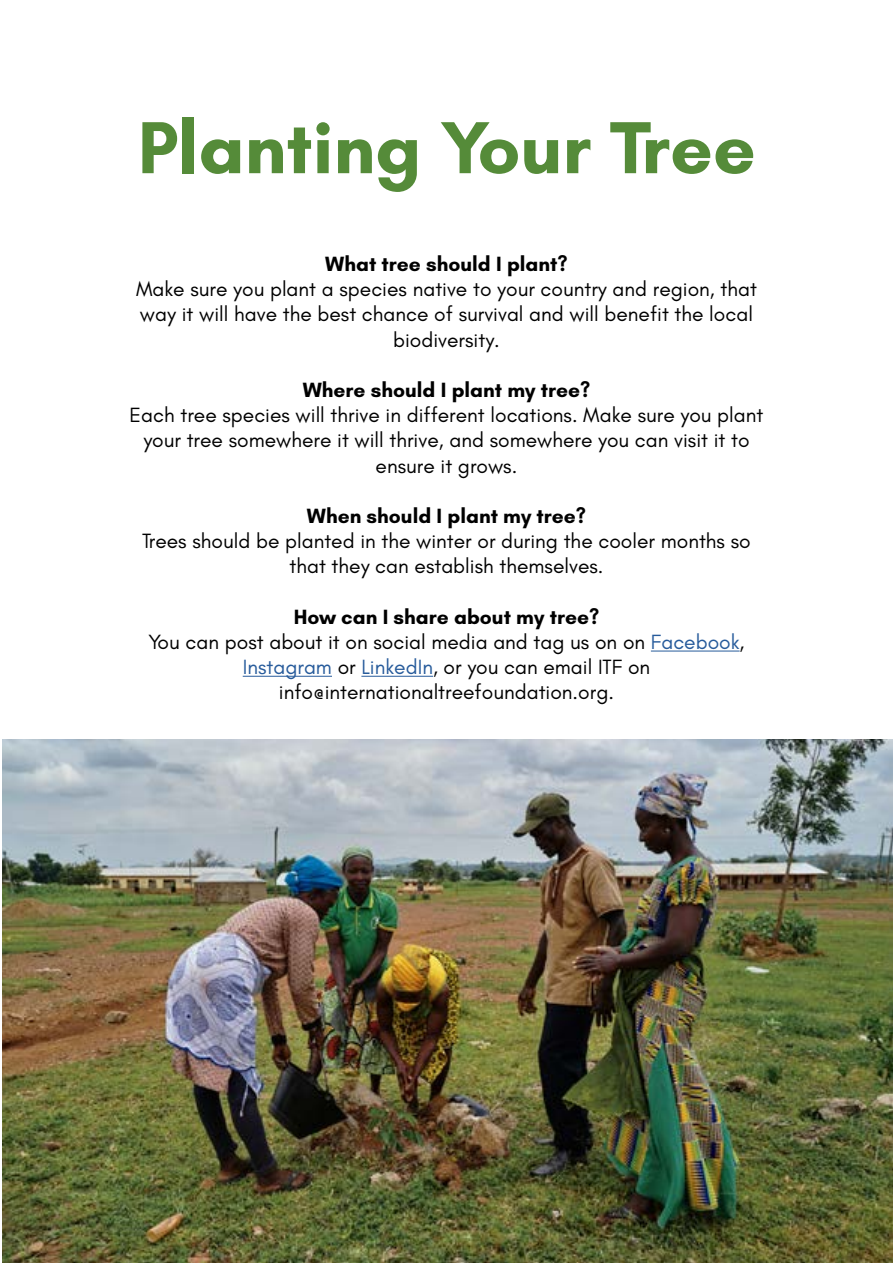
<style>
.page{position:relative;width:893px;height:1263px;background:#fff}
.page>*{position:absolute;margin:0;border:0;box-sizing:border-box;transform-origin:0 0}
.t1{font:700 75px "Glacial Indifference";color:#558b39}
.t2{font:21px/25.2px "Glacial Indifference";color:#000;text-align:center}
.t3{font:700 21px "Glacial Indifference";color:#000}
.s1{font-weight:700}
.s2{color:#275b9b}
</style>
<div class="page">
<hr style="left:651px;top:650px;width:89px;height:1px;background:#275b9b">
<hr style="left:243px;top:676px;width:89px;height:1px;background:#275b9b">
<hr style="left:361px;top:676px;width:72px;height:1px;background:#275b9b">
<img style="left:2px;top:740px;width:891px;height:523px">
<h1 class="t1" style="left:138px;top:101px;width:619px">Planting Your Tree</h1>
<p class="t3" style="left:325px;top:251px;width:244px">What tree should I plant?</p>
<p class="t2" style="left:136px;top:277px;width:622px">Make sure you plant a species native to your country and region, that way it will have the best chance of survival and will benefit the local biodiversity.</p>
<p class="t3" style="left:303px;top:377px;width:289px">Where should I plant my tree?</p>
<p class="t2" style="left:130px;top:403px;width:635px">Each tree species will thrive in different locations. Make sure you plant your tree somewhere it will thrive, and somewhere you can visit it to ensure it grows.</p>
<p class="t3" style="left:307px;top:503px;width:281px">When should I plant my tree?</p>
<p class="t2" style="left:142px;top:529px;width:610px">Trees should be planted in the winter or during the cooler months so that they can establish themselves.</p>
<p class="t2" style="left:148px;top:604px;width:597px"><span class="s1">How can I share about my tree?<br></span>You can post about it on social media and tag us on on <span class="s2">Facebook</span>, <span class="s2">Instagram</span> or <span class="s2">LinkedIn</span>, or you can email ITF on info@internationaltreefoundation.org.</p>
</div>
